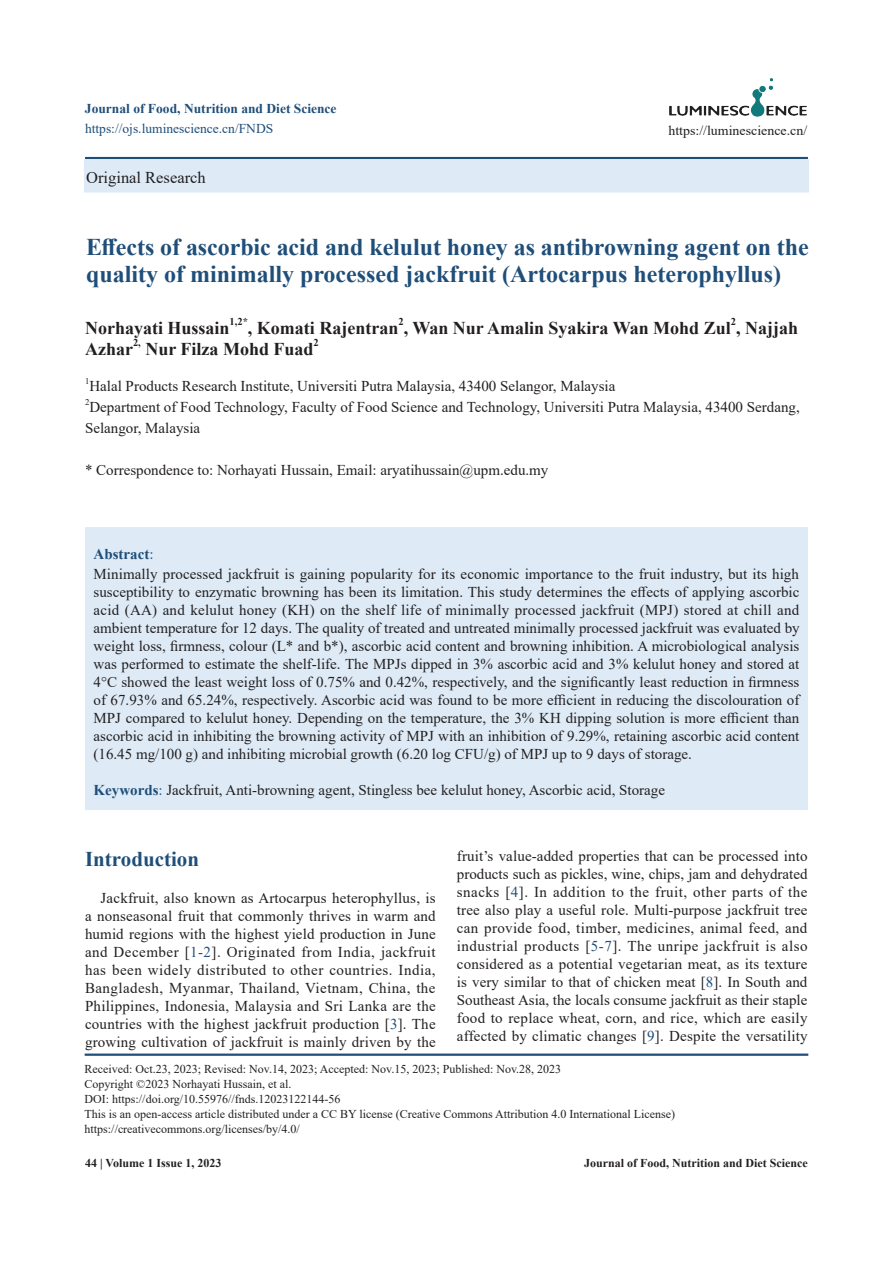
<style>
.page{position:relative;width:893px;height:1263px;background:#fff}
.page>*{position:absolute;margin:0;border:0;box-sizing:border-box;transform-origin:0 0}
.t1{font:700 24px/27px "Times New Roman";color:#1f4e79}
.t2{font:700 21px "Times New Roman";color:#1f4e79}
.t3{font:700 18px "Times New Roman";color:#231f20}
.t4{font:16.5px "Times New Roman";color:#231f20}
.t5{font:15px/18px "Times New Roman";color:#231f20;text-align:justify}
.t6{font:700 15px "Times New Roman";color:#1f4e79}
.t7{font:700 13.5px "Times New Roman";color:#1f4e79}
.t8{font:13.5px "Times New Roman";color:#1f4e79}
.t9{font:13.5px "Times New Roman";color:#231f20}
.t10{font:12px "Times New Roman";color:#231f20}
.t11{font:700 12px "Times New Roman";color:#231f20}
.t12{font:700 10.5px "Times New Roman";color:#231f20}
.t13{font:8.7px "Times New Roman";color:#231f20}
.s1{font-weight:400}
.s2{font-weight:700;color:#1f4e79}
.s3{color:#1f4e79}
</style>
<div class="page">
<img style="left:669px;top:78px;width:138px;height:39px">
<hr style="left:85px;top:157px;width:723px;height:2px;background:#1f4e79">
<div style="left:85px;top:160px;width:723px;height:31px;background:#deebf7"></div>
<div style="left:84px;top:159px;width:725px;height:34px;border:2px solid #deebf7"></div>
<div style="left:85px;top:527px;width:723px;height:283px;background:#deebf7"></div>
<hr style="left:85px;top:1053px;width:723px;height:3px;background:#1f4e79">
<p class="t7" style="left:85px;top:99px;width:253px">Journal of Food, Nutrition and Diet Science</p>
<p class="t8" style="left:85px;top:119px;width:190px">https://ojs.luminescience.cn/FNDS</p>
<p class="t4" style="left:86px;top:165px;width:121px">Original Research</p>
<p class="t9" style="left:668px;top:121px;width:140px">https://luminescience.cn/</p>
<p class="t1" style="left:86px;top:233px;width:724px">Effects of ascorbic acid and kelulut honey as antibrowning agent on the quality of minimally processed jackfruit (Artocarpus heterophyllus)</p>
<p class="t3" style="left:85px;top:315px;width:146px">Norhayati Hussain</p>
<p class="t12" style="left:230px;top:314px;width:20px">1,2*</p>
<p class="t3" style="left:248px;top:315px;width:552px">, Komati Rajentran , Wan Nur Amalin Syakira Wan Mohd Zul , Najjah</p>
<p class="t12" style="left:398px;top:314px;width:7px">2</p>
<p class="t12" style="left:731px;top:314px;width:7px">2</p>
<p class="t3" style="left:85px;top:336px;width:49px">Azhar</p>
<p class="t12" style="left:133px;top:335px;width:9px">2,</p>
<p class="t3" style="left:145px;top:336px;width:170px">Nur Filza Mohd Fuad</p>
<p class="t12" style="left:314px;top:335px;width:7px">2</p>
<p class="t13" style="left:85px;top:375px;width:6px">1</p>
<p class="t5" style="left:89px;top:377px;width:527px">Halal Products Research Institute, Universiti Putra Malaysia, 43400 Selangor, Malaysia</p>
<p class="t13" style="left:85px;top:396px;width:6px">2</p>
<p class="t5" style="left:85px;top:396px;width:716px;line-height:21px">Department of Food Technology, Faculty of Food Science and Technology, Universiti Putra Malaysia, 43400 Serdang,<br>Selangor, Malaysia</p>
<p class="t5" style="left:85px;top:461px;width:465px">* Correspondence to: Norhayati Hussain, Email: aryatihussain@upm.edu.my</p>
<p class="t6" style="left:94px;top:543px;width:61px">Abstract<span class="s1">:</span></p>
<p class="t5" style="left:94px;top:565px;width:708px">Minimally processed jackfruit is gaining popularity for its economic importance to the fruit industry, but its high susceptibility to enzymatic browning has been its limitation. This study determines the effects of applying ascorbic acid (AA) and kelulut honey (KH) on the shelf life of minimally processed jackfruit (MPJ) stored at chill and ambient temperature for 12 days. The quality of treated and untreated minimally processed jackfruit was evaluated by weight loss, firmness, colour (L* and b*), ascorbic acid content and browning inhibition. A microbiological analysis was performed to estimate the shelf-life. The MPJs dipped in 3% ascorbic acid and 3% kelulut honey and stored at 4°C showed the least weight loss of 0.75% and 0.42%, respectively, and the significantly least reduction in firmness of 67.93% and 65.24%, respectively. Ascorbic acid was found to be more efficient in reducing the discolouration of MPJ compared to kelulut honey. Depending on the temperature, the 3% KH dipping solution is more efficient than ascorbic acid in inhibiting the browning activity of MPJ with an inhibition of 9.29%, retaining ascorbic acid content (16.45 mg/100 g) and inhibiting microbial growth (6.20 log CFU/g) of MPJ up to 9 days of storage.</p>
<p class="t5" style="left:94px;top:781px;width:573px"><span class="s2">Keywords</span><span class="s3">:</span> Jackfruit, Anti-browning agent, Stingless bee kelulut honey, Ascorbic acid, Storage</p>
<p class="t2" style="left:85px;top:844px;width:115px">Introduction</p>
<p class="t5" style="left:85px;top:888px;width:352px;text-indent:16px">Jackfruit, also known as Artocarpus heterophyllus, is a nonseasonal fruit that commonly thrives in warm and humid regions with the highest yield production in June and December [<span class="s3">1-2</span>]. Originated from India, jackfruit has been widely distributed to other countries. India, Bangladesh, Myanmar, Thailand, Vietnam, China, the Philippines, Indonesia, Malaysia and Sri Lanka are the countries with the highest jackfruit production [<span class="s3">3</span>]. The growing cultivation of jackfruit is mainly driven by the</p>
<p class="t5" style="left:457px;top:846px;width:352px">fruit’s value-added properties that can be processed into products such as pickles, wine, chips, jam and dehydrated snacks [<span class="s3">4</span>]. In addition to the fruit, other parts of the tree also play a useful role. Multi-purpose jackfruit tree can provide food, timber, medicines, animal feed, and industrial products [<span class="s3">5-7</span>]. The unripe jackfruit is also considered as a potential vegetarian meat, as its texture is very similar to that of chicken meat [<span class="s3">8</span>]. In South and Southeast Asia, the locals consume jackfruit as their staple food to replace wheat, corn, and rice, which are easily affected by climatic changes [<span class="s3">9</span>]. Despite the versatility</p>
<p class="t10" style="left:85px;top:1061px;width:478px">Received: Oct.23, 2023; Revised: Nov.14, 2023; Accepted: Nov.15, 2023; Published: Nov.28, 2023</p>
<p class="t10" style="left:85px;top:1076px;width:208px">Copyright ©2023 Norhayati Hussain, et al.</p>
<p class="t10" style="left:85px;top:1091px;width:257px">DOI: https://doi.org/10.55976//fnds.12023122144-56</p>
<p class="t10" style="left:85px;top:1106px;width:592px">This is an open-access article distributed under a CC BY license (Creative Commons Attribution 4.0 International License)</p>
<p class="t10" style="left:85px;top:1121px;width:217px">https://creativecommons.org/licenses/by/4.0/</p>
<p class="t11" style="left:85px;top:1154px;width:138px">44 | Volume 1 Issue 1, 2023</p>
<p class="t11" style="left:584px;top:1154px;width:225px">Journal of Food, Nutrition and Diet Science</p>
</div>
